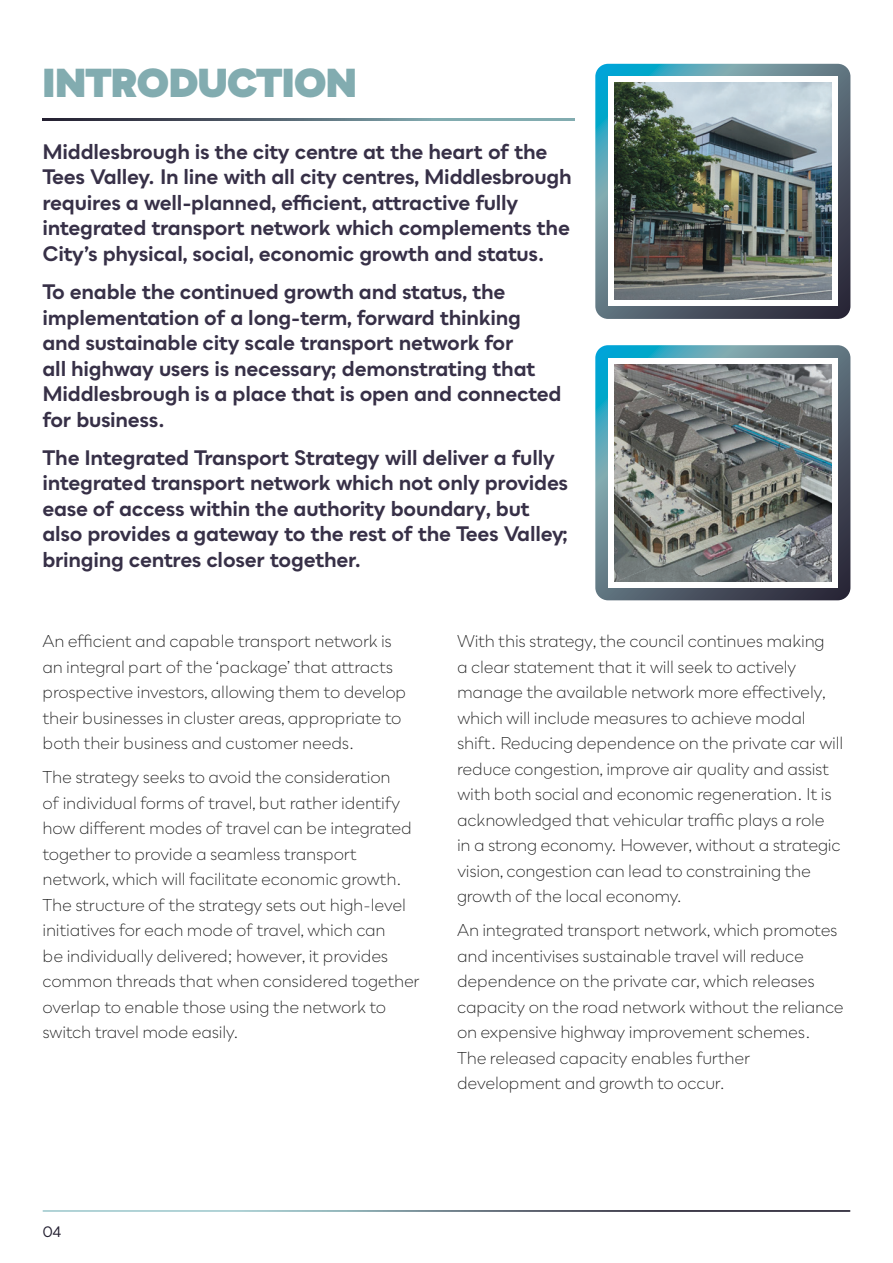
<style>
.page{position:relative;width:893px;height:1263px;background:#fff}
.page>*{position:absolute;margin:0;border:0;box-sizing:border-box;transform-origin:0 0}
.t1{font:900 39px "Bozon";letter-spacing:-.015em;color:#82acb0}
.t2{font:700 20.25px/25.5px "Bozon";letter-spacing:-.015em;color:#373047}
.t3{font:300 16.5px/25.5px "Bozon";letter-spacing:-.015em;color:#1a1a1a}
.t4{font:15px "Bozon";color:#242031}
</style>
<div class="page">
<svg style="left:595px;top:64px;width:255px;height:255px;background:#507888"></svg>
<div style="left:608px;top:77px;width:230px;height:229px;background:#fff"></div>
<img style="left:614px;top:83px;width:217px;height:217px">
<svg style="left:595px;top:345px;width:255px;height:255px;background:#4e7787"></svg>
<div style="left:608px;top:358px;width:230px;height:230px;background:#fff"></div>
<img style="left:614px;top:364px;width:217px;height:217px">
<svg style="left:43px;top:1210px;width:807px;height:2px;background:#798a93"></svg>
<svg style="left:43px;top:118px;width:531px;height:3px;background:#5d727c"></svg>
<p class="t1" style="left:43px;top:56px;width:316px">INTRODUCTION</p>
<p class="t2" style="left:43px;top:139px;width:531px">Middlesbrough is the city centre at the heart of the Tees Valley. In line with all city centres, Middlesbrough requires a well-planned, efficient, attractive fully integrated transport network which complements the City’s physical, social, economic growth and status.</p>
<p class="t2" style="left:43px;top:279px;width:521px">To enable the continued growth and status, the implementation of a long-term, forward thinking and sustainable city scale transport network for<br>all highway users is necessary; demonstrating that Middlesbrough is a place that is open and connected for business.</p>
<p class="t2" style="left:43px;top:445px;width:527px">The Integrated Transport Strategy will deliver a fully integrated transport network which not only provides ease of access within the authority boundary, but also provides a gateway to the rest of the Tees Valley; bringing centres closer together.</p>
<p class="t3" style="left:43px;top:628px;width:365px">An efficient and capable transport network is an integral part of the ‘package’ that attracts prospective investors, allowing them to develop their businesses in cluster areas, appropriate to both their business and customer needs.</p>
<p class="t3" style="left:43px;top:764px;width:379px">The strategy seeks to avoid the consideration<br>of individual forms of travel, but rather identify how different modes of travel can be integrated together to provide a seamless transport network, which will facilitate economic growth.<br>The structure of the strategy sets out high-level initiatives for each mode of travel, which can<br>be individually delivered; however, it provides common threads that when considered together overlap to enable those using the network to switch travel mode easily.</p>
<p class="t3" style="left:457px;top:628px;width:388px">With this strategy, the council continues making<br>a clear statement that it will seek to actively manage the available network more effectively, which will include measures to achieve modal shift. Reducing dependence on the private car will reduce congestion, improve air quality and assist with both social and economic regeneration. It is acknowledged that vehicular traffic plays a role<br>in a strong economy. However, without a strategic vision, congestion can lead to constraining the growth of the local economy.</p>
<p class="t3" style="left:457px;top:917px;width:388px">An integrated transport network, which promotes and incentivises sustainable travel will reduce dependence on the private car, which releases capacity on the road network without the reliance on expensive highway improvement schemes.<br>The released capacity enables further development and growth to occur.</p>
<p class="t4" style="left:43px;top:1222px;width:20px">04</p>
</div>
